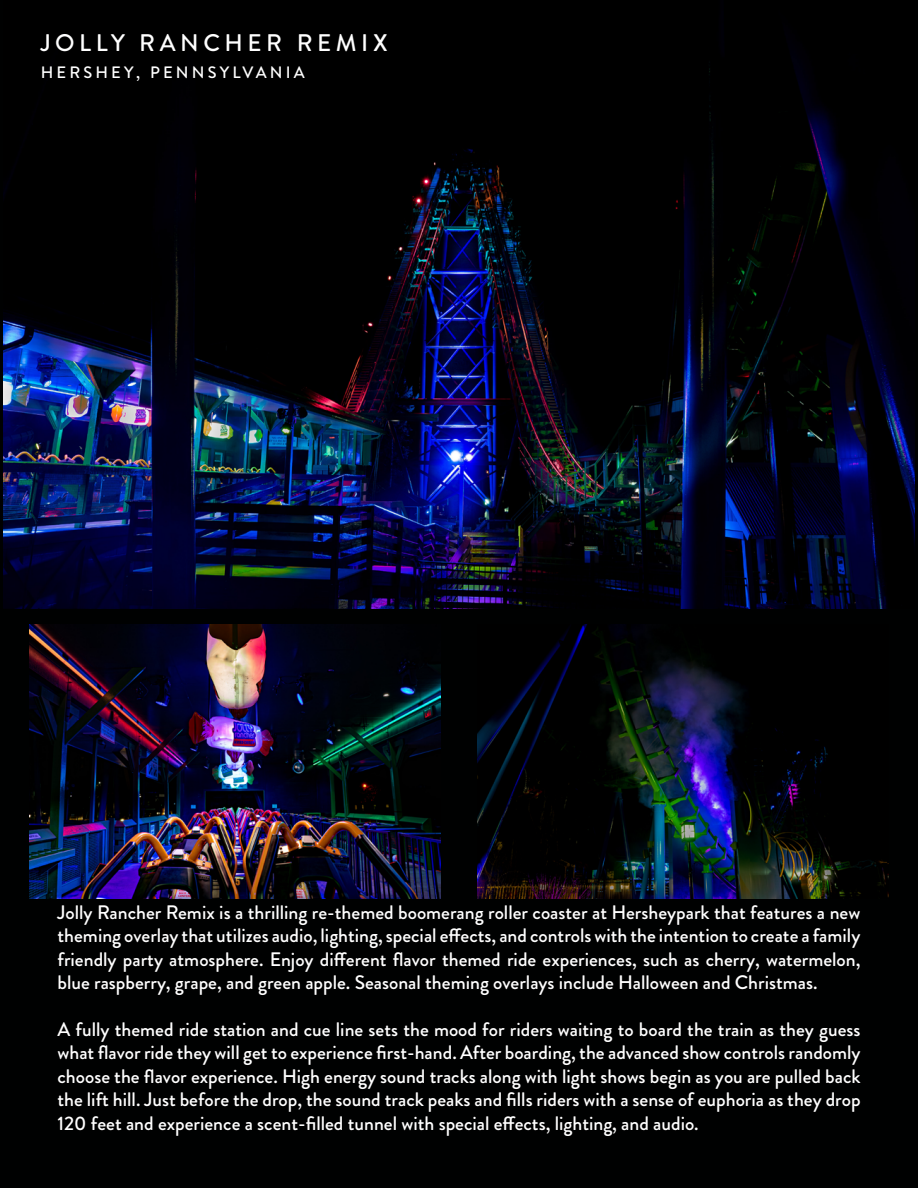
<style>
.page{position:relative;width:918px;height:1188px;background:#000101}
.page>*{position:absolute;margin:0;border:0;box-sizing:border-box;transform-origin:0 0}
.t1{font:500 24px "Brandon Grotesque";letter-spacing:.19em;color:#fff}
.t2{font:500 19.5px/23.4px "Brandon Grotesque";color:#fff;text-align:justify}
.t3{font:500 16.5px "Brandon Grotesque";letter-spacing:.19em;color:#fff}
</style>
<div class="page">
<img style="left:3px;top:56px;width:912px;height:553px">
<img style="left:477px;top:624px;width:412px;height:275px">
<img style="left:29px;top:624px;width:412px;height:275px">
<p class="t1" style="left:41px;top:26px;width:348px">JOLLY RANCHER REMIX</p>
<p class="t3" style="left:41px;top:61px;width:265px">HERSHEY, PENNSYLVANIA</p>
<p class="t2" style="left:58px;top:901px;width:804px">Jolly Rancher Remix is a thrilling re-themed boomerang roller coaster at Hersheypark that features a new theming overlay that utilizes audio, lighting, special effects, and controls with the intention to create a family friendly party atmosphere. Enjoy different flavor themed ride experiences, such as cherry, watermelon, blue raspberry, grape, and green apple. Seasonal theming overlays include Halloween and Christmas.</p>
<p class="t2" style="left:58px;top:1018px;width:805px">A fully themed ride station and cue line sets the mood for riders waiting to board the train as they guess what flavor ride they will get to experience first-hand. After boarding, the advanced show controls randomly choose the flavor experience. High energy sound tracks along with light shows begin as you are pulled back the lift hill. Just before the drop, the sound track peaks and fills riders with a sense of euphoria as they drop 120 feet and experience a scent-filled tunnel with special effects, lighting, and audio.</p>
</div>
